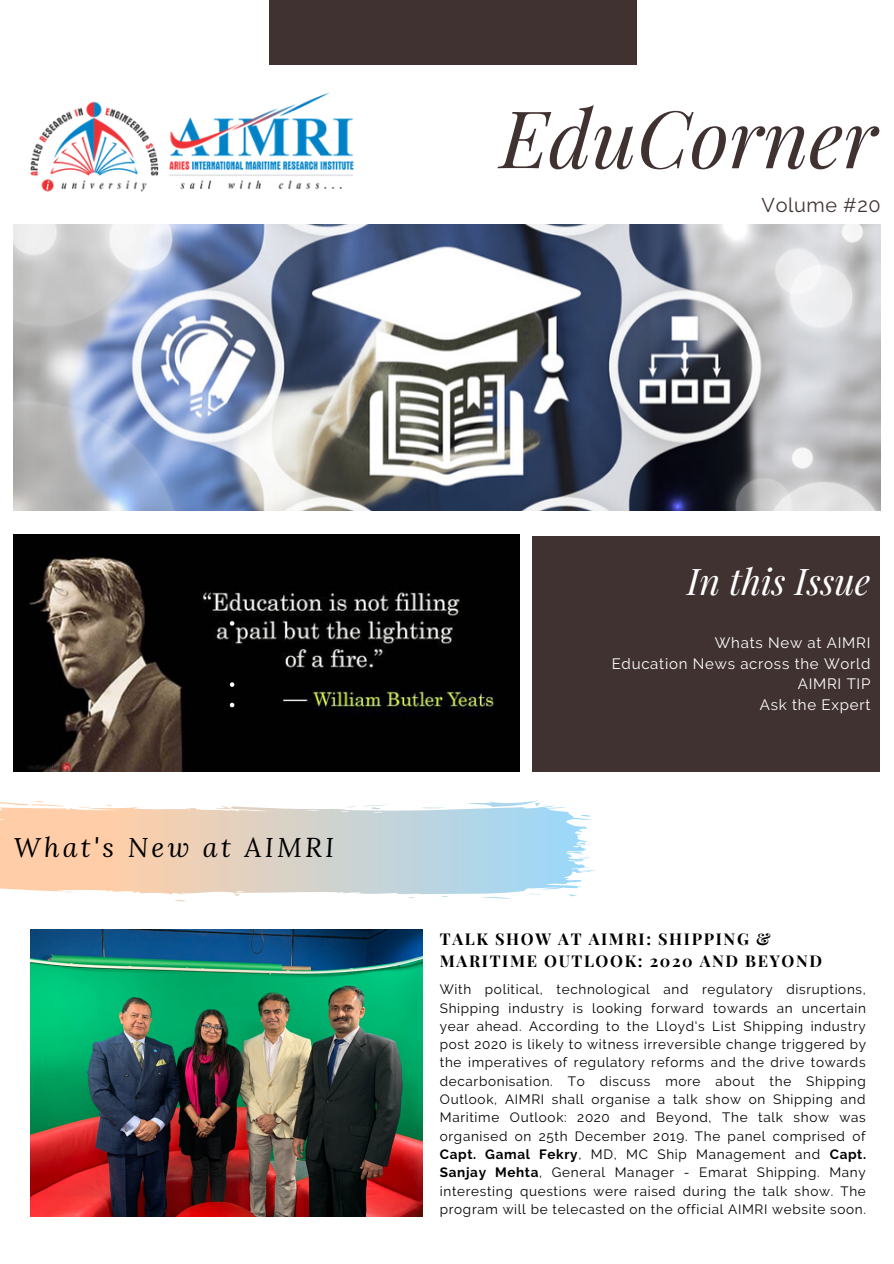
<style>
.page{position:relative;width:894px;height:1264px;background:#fff}
.page>*{position:absolute;margin:0;border:0;box-sizing:border-box;transform-origin:0 0}
.t1{font:italic 79.5px "Playfair Display";color:#403231}
.t2{font:italic 36px "Playfair Display";color:#fff}
.t3{font:italic 27px "Lora";letter-spacing:.12em;color:#000}
.t4{font:19.8px "Raleway";letter-spacing:.03em;color:#403231}
.t5{font:700 16.35px/22.4px "Playfair Display";letter-spacing:.1em;color:#000}
.t6{font:15px/20.4px "Raleway";letter-spacing:.05em;color:#fff;text-align:right}
.t7{font:13.5px/18.3px "Raleway";letter-spacing:.05em;color:#000;text-align:justify}
.s1{font-weight:700}
</style>
<div class="page">
<div style="left:269px;top:0;width:367px;height:64px;background:#403231"></div>
<div style="left:532px;top:536px;width:347px;height:235px;background:#403231"></div>
<img style="left:14px;top:534px;width:505px;height:237px">
<img style="left:14px;top:224px;width:866px;height:286px">
<img style="left:30px;top:92px;width:324px;height:100px">
<svg style="left:0;top:800px;width:596px;height:101px"></svg>
<img style="left:31px;top:929px;width:392px;height:287px">
<svg style="left:230px;top:621px;width:4px;height:4px"></svg>
<svg style="left:230px;top:682px;width:4px;height:5px"></svg>
<svg style="left:230px;top:702px;width:4px;height:5px"></svg>
<h1 class="t1" style="left:500px;top:82px;width:378px">EduCorner</h1>
<h3 class="t4" style="left:761px;top:193px;width:120px">Volume #20</h3>
<h3 class="t3" style="left:14px;top:829px;width:322px">What's New at AIMRI</h3>
<h2 class="t2" style="left:687px;top:556px;width:185px">In this Issue</h2>
<p class="t6" style="left:611px;top:633px;width:260px">Whats New at AIMRI<br>Education News across the World</p>
<p class="t6" style="left:759px;top:673px;width:112px">AIMRI TIP<br>Ask the Expert</p>
<p class="t5" style="left:439px;top:926px;width:384px">TALK SHOW AT AIMRI: SHIPPING &amp;<br>MARITIME OUTLOOK: 2020 AND BEYOND</p>
<p class="t7" style="left:439px;top:980px;width:428px">With political, technological and regulatory disruptions, Shipping industry is looking forward towards an uncertain year ahead. According to the Lloyd's List Shipping industry post 2020 is likely to witness irreversible change triggered by the imperatives of regulatory reforms and the drive towards decarbonisation. To discuss more about the Shipping Outlook, AIMRI shall organise a talk show on Shipping and Maritime Outlook: 2020 and Beyond, The talk show was organised on 25th December 2019. The panel comprised of <span class="s1">Capt. Gamal Fekry</span>, MD, MC Ship Management and <span class="s1">Capt.<br>Sanjay Mehta</span>, General Manager - Emarat Shipping. Many interesting questions were raised during the talk show. The program will be telecasted on the official AIMRI website soon.</p>
</div>
